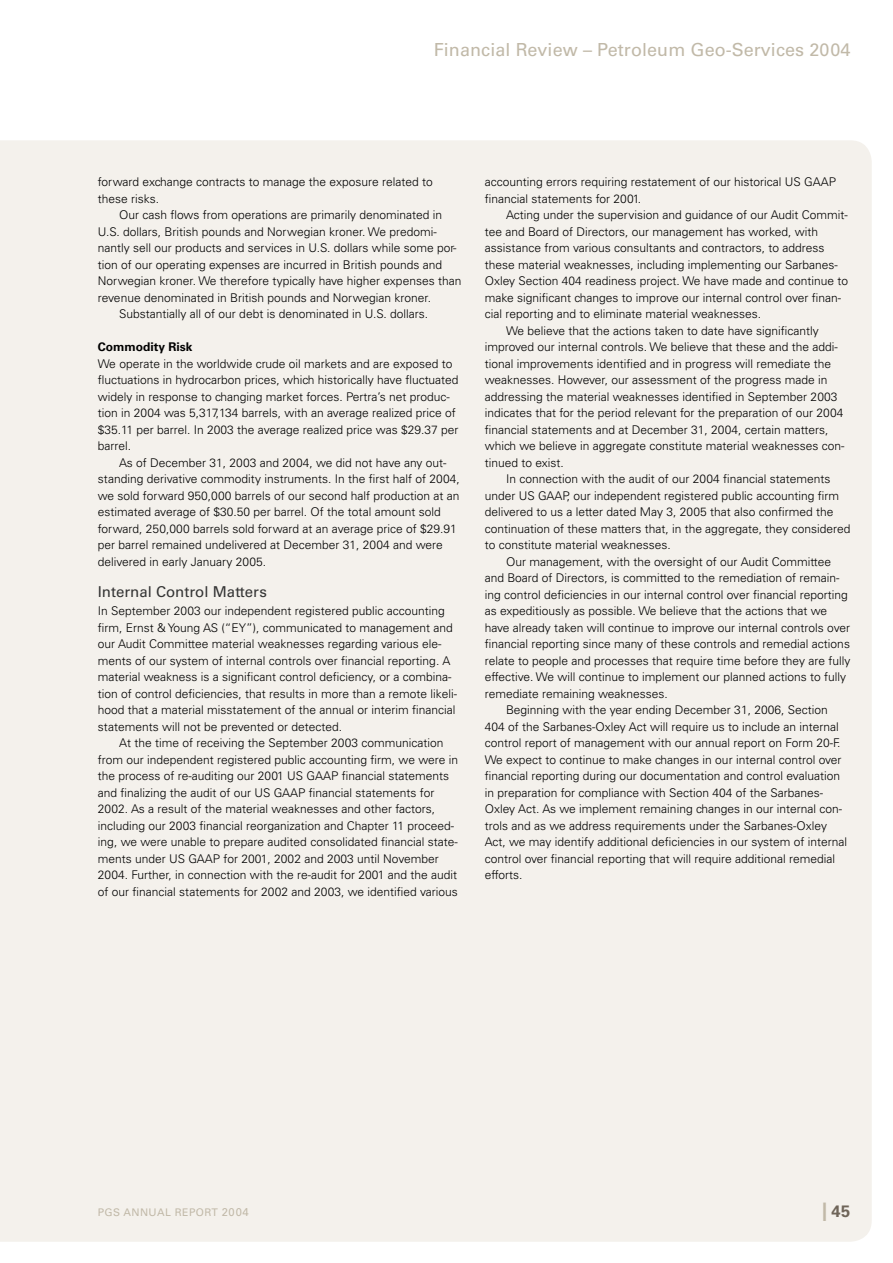
<style>
.page{position:relative;width:893px;height:1263px;background:#fff}
.page>*{position:absolute;margin:0;border:0;box-sizing:border-box;transform-origin:0 0}
.t1{font:18px "Univers LT";letter-spacing:.005em;color:#c1b9a8}
.t2{font:700 16.5px "Univers LT";color:#6f6559}
.t3{font:15px "Univers LT";color:#343434}
.t4{font:300 12px/16.5px "Univers LT";color:#000}
.t5{font:700 12px "Univers LT";color:#000}
.t6{font:10.5px "Univers LT";letter-spacing:.04em;color:#c1b9a8}
.s1{font-size:11.25px}
.s2{font-weight:400;font-size:25.5px;color:#c1b9a8}
</style>
<div class="page">
<div style="left:0;top:140px;width:872px;height:1102px;background:#f4f1ec"></div>
<h1 class="t1" style="left:434px;top:39px;width:418px">Financial Review – Petroleum Geo-Services 2004</h1>
<p class="t4" style="left:98px;top:174px;width:336px">forward exchange contracts to manage the exposure related to these risks.</p>
<p class="t4" style="left:119px;top:207px;width:325px">Our cash flows from operations are primarily denominated in</p>
<p class="t4" style="left:98px;top:223px;width:340px">U.S. dollars, British pounds and Norwegian kroner. We predomi-</p>
<p class="t4" style="left:98px;top:240px;width:360px">nantly sell our products and services in U.S. dollars while some por-</p>
<p class="t4" style="left:98px;top:256px;width:346px">tion of our operating expenses are incurred in British pounds and</p>
<p class="t4" style="left:98px;top:273px;width:365px">Norwegian kroner. We therefore typically have higher expenses than</p>
<p class="t4" style="left:98px;top:289px;width:335px">revenue denominated in British pounds and Norwegian kroner.</p>
<p class="t4" style="left:119px;top:306px;width:311px">Substantially all of our debt is denominated in U.S. dollars.</p>
<p class="t5" style="left:98px;top:340px;width:96px">Commodity Risk</p>
<p class="t4" style="left:98px;top:355px;width:362px">We operate in the worldwide crude oil markets and are exposed to fluctuations in hydrocarbon prices, which historically have fluctuated widely in response to changing market forces. Pertra’s net produc&shy;tion in 2004 was 5,317,134 barrels, with an average realized price of $35.11 per barrel. In 2003 the average realized price was $29.37 per barrel.</p>
<p class="t4" style="left:98px;top:454px;width:364px;text-indent:21px">As of December 31, 2003 and 2004, we did not have any out&shy;standing derivative commodity instruments. In the first half of 2004, we sold forward 950,000 barrels of our second half production at an estimated average of $30.50 per barrel. Of the total amount sold forward, 250,000 barrels sold forward at an average price of $29.91 per barrel remained undelivered at December 31, 2004 and were delivered in early January 2005.</p>
<p class="t3" style="left:98px;top:583px;width:171px">Internal Control Matters</p>
<p class="t4" style="left:98px;top:603px;width:361px">In September 2003 our independent registered public accounting firm, Ernst &amp; Young AS (“EY”), communicated to management and our Audit Committee material weaknesses regarding various ele&shy;ments of our system of internal controls over financial reporting. A material weakness is a significant control deficiency, or a combina&shy;tion of control deficiencies, that results in more than a remote likeli&shy;hood that a material misstatement of the annual or interim financial statements will not be prevented or detected.</p>
<p class="t4" style="left:98px;top:735px;width:362px;text-indent:21px">At the time of receiving the September 2003 communication from our independent registered public accounting firm, we were in the process of re-auditing our 2001 US GAAP financial statements and finalizing the audit of our US GAAP financial statements for 2002. As a result of the material weaknesses and other factors, including our 2003 financial reorganization and Chapter 11 proceed&shy;ing, we were unable to prepare audited consolidated financial state&shy;ments under US GAAP for 2001, 2002 and 2003 until November 2004. Further, in connection with the re-audit for 2001 and the audit of our financial statements for 2002 and 2003, we identified various</p>
<p class="t4" style="left:485px;top:174px;width:353px">accounting errors requiring restatement of our historical US GAAP financial statements for 2001.</p>
<p class="t4" style="left:506px;top:207px;width:343px">Acting under the supervision and guidance of our Audit Commit-</p>
<p class="t4" style="left:485px;top:223px;width:335px">tee and Board of Directors, our management has worked, with</p>
<p class="t4" style="left:485px;top:240px;width:341px">assistance from various consultants and contractors, to address</p>
<p class="t4" style="left:485px;top:256px;width:355px">these material weaknesses, including implementing our Sarbanes-</p>
<p class="t4" style="left:485px;top:273px;width:365px">Oxley Section 404 readiness project. We have made and continue to</p>
<p class="t4" style="left:485px;top:289px;width:358px">make significant changes to improve our internal control over finan-</p>
<p class="t4" style="left:485px;top:306px;width:278px">cial reporting and to eliminate material weaknesses.</p>
<p class="t4" style="left:506px;top:322px;width:314px">We believe that the actions taken to date have significantly</p>
<p class="t4" style="left:485px;top:339px;width:355px">improved our internal controls. We believe that these and the addi-</p>
<p class="t4" style="left:485px;top:355px;width:348px">tional improvements identified and in progress will remediate the</p>
<p class="t4" style="left:485px;top:372px;width:344px">weaknesses. However, our assessment of the progress made in</p>
<p class="t4" style="left:485px;top:388px;width:354px">addressing the material weaknesses identified in September 2003</p>
<p class="t4" style="left:485px;top:405px;width:360px">indicates that for the period relevant for the preparation of our 2004</p>
<p class="t4" style="left:485px;top:421px;width:345px">financial statements and at December 31, 2004, certain matters,</p>
<p class="t4" style="left:485px;top:438px;width:361px">which we believe in aggregate constitute material weaknesses con-</p>
<p class="t4" style="left:485px;top:454px;width:81px">tinued to exist.</p>
<p class="t4" style="left:506px;top:471px;width:326px">In connection with the audit of our 2004 financial statements</p>
<p class="t4" style="left:485px;top:487px;width:356px">under US GAAP, our independent registered public accounting firm</p>
<p class="t4" style="left:485px;top:504px;width:350px">delivered to us a letter dated May 3, 2005 that also confirmed the</p>
<p class="t4" style="left:485px;top:520px;width:367px">continuation of these matters that, in the aggregate, they considered</p>
<p class="t4" style="left:485px;top:537px;width:188px">to constitute material weaknesses.</p>
<p class="t4" style="left:506px;top:553px;width:327px">Our management, with the oversight of our Audit Committee</p>
<p class="t4" style="left:485px;top:570px;width:356px">and Board of Directors, is committed to the remediation of remain-</p>
<p class="t4" style="left:485px;top:586px;width:364px">ing control deficiencies in our internal control over financial reporting</p>
<p class="t4" style="left:485px;top:603px;width:344px">as expeditiously as possible. We believe that the actions that we</p>
<p class="t4" style="left:485px;top:619px;width:367px">have already taken will continue to improve our internal controls over</p>
<p class="t4" style="left:485px;top:636px;width:367px">financial reporting since many of these controls and remedial actions</p>
<p class="t4" style="left:485px;top:652px;width:367px">relate to people and processes that require time before they are fully</p>
<p class="t4" style="left:485px;top:669px;width:363px">effective. We will continue to implement our planned actions to fully</p>
<p class="t4" style="left:485px;top:685px;width:185px">remediate remaining weaknesses.</p>
<p class="t4" style="left:506px;top:702px;width:323px">Beginning with the year ending December 31, 2006, Section</p>
<p class="t4" style="left:485px;top:718px;width:355px">404 of the Sarbanes-Oxley Act will require us to include an internal</p>
<p class="t4" style="left:485px;top:735px;width:357px">control report of management with our annual report on Form 20-F.</p>
<p class="t4" style="left:485px;top:751px;width:358px">We expect to continue to make changes in our internal control over</p>
<p class="t4" style="left:485px;top:768px;width:357px">financial reporting during our documentation and control evaluation</p>
<p class="t4" style="left:485px;top:784px;width:340px">in preparation for compliance with Section 404 of the Sarbanes-</p>
<p class="t4" style="left:485px;top:801px;width:359px">Oxley Act. As we implement remaining changes in our internal con-</p>
<p class="t4" style="left:485px;top:817px;width:344px">trols and as we address requirements under the Sarbanes-Oxley</p>
<p class="t4" style="left:485px;top:834px;width:364px">Act, we may identify additional deficiencies in our system of internal</p>
<p class="t4" style="left:485px;top:850px;width:352px">control over financial reporting that will require additional remedial</p>
<p class="t4" style="left:485px;top:867px;width:39px">efforts.</p>
<p class="t6" style="left:98px;top:1205px;width:152px">PGS ANNUAL REPORT <span class="s1">2004</span></p>
<h2 class="t2" style="left:821px;top:1201px;width:31px"><span class="s2">I</span>45</h2>
</div>
